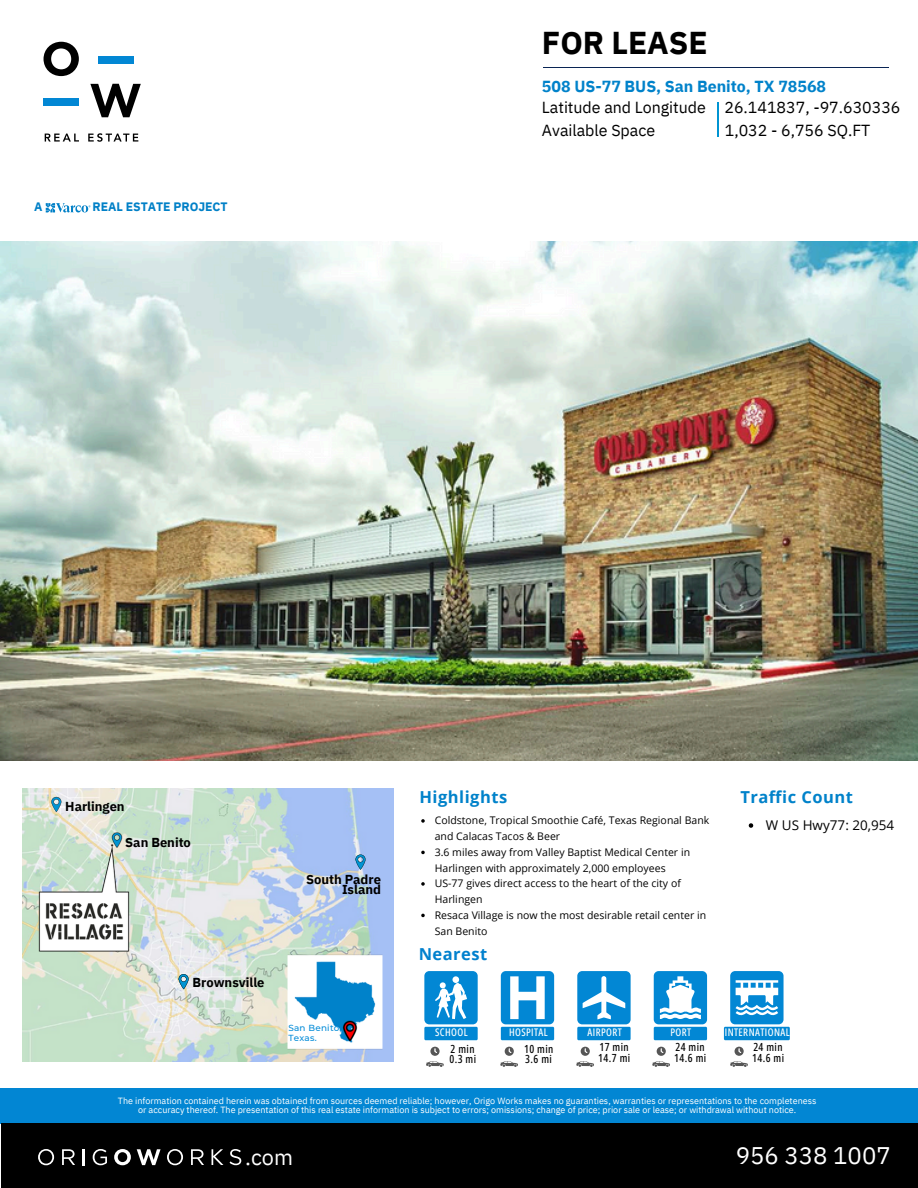
<style>
.page{position:relative;width:918px;height:1188px;background:#fff}
.page>*{position:absolute;margin:0;border:0;box-sizing:border-box;transform-origin:0 0}
.t1{font:700 31.6px "IBM Plex Sans";color:#000}
.t2{font:24px "IBM Plex Sans";color:#fff}
.t3{font:21.8px "IBM Plex Sans";color:#fff}
.t4{font:700 16.4px "Open Sans";letter-spacing:.03em;color:#0082ca}
.t5{font:700 16.4px "Open Sans";letter-spacing:.03em;color:#0281ce}
.t6{font:16px/21px "IBM Plex Sans";color:#000}
.t7{font:13.4px "Open Sans";letter-spacing:.005em;color:#000}
.t8{font:700 13px/10.8px "IBM Plex Sans";color:#000;text-align:right}
.t9{font:700 12.2px "IBM Plex Sans";letter-spacing:-.005em;color:#0080c7}
.t10{font:500 11.2px/10.4px "Open Sans Condensed";letter-spacing:.04em;color:#000}
.t11{font:10.4px/15.8px "Open Sans";color:#000}
.t12{font:500 10.4px "Open Sans Condensed";letter-spacing:.04em;color:#fff}
.t13{font:9px/9px "IBM Plex Sans";color:#fff;text-align:center}
.t14{font:500 8.8px/10.2px "Montserrat";letter-spacing:.03em;color:#028bd8}
.s1{font-weight:700;color:#0082ca}
</style>
<div class="page">
<img style="left:0;top:242px;width:918px;height:519px">
<svg style="left:46px;top:203px;width:45px;height:9px"></svg>
<div style="left:424px;top:971px;width:54px;height:53px;background:#0287d4;border-radius:5px"></div>
<div style="left:452px;top:976px;width:7px;height:7px;background:#fff;border-radius:50%"></div>
<svg style="left:435px;top:982px;width:32px;height:37px"></svg>
<div style="left:424px;top:1027px;width:54px;height:13px;background:#0287d4"></div>
<svg style="left:426px;top:1047px;width:18px;height:20px"></svg>
<svg style="left:500px;top:1047px;width:18px;height:20px"></svg>
<div style="left:501px;top:971px;width:53px;height:53px;background:#0287d4;border-radius:5px"></div>
<svg style="left:510px;top:976px;width:35px;height:43px"></svg>
<div style="left:501px;top:1027px;width:53px;height:13px;background:#0287d4"></div>
<svg style="left:576px;top:1047px;width:18px;height:20px"></svg>
<div style="left:577px;top:971px;width:53px;height:53px;background:#0287d4;border-radius:5px"></div>
<svg style="left:582px;top:976px;width:43px;height:43px"></svg>
<div style="left:577px;top:1027px;width:53px;height:13px;background:#0287d4"></div>
<svg style="left:652px;top:1047px;width:18px;height:20px"></svg>
<div style="left:654px;top:971px;width:53px;height:53px;background:#0287d4;border-radius:5px"></div>
<svg style="left:660px;top:976px;width:41px;height:43px"></svg>
<div style="left:654px;top:1027px;width:53px;height:13px;background:#0287d4"></div>
<svg style="left:730px;top:1047px;width:18px;height:20px"></svg>
<div style="left:730px;top:971px;width:53px;height:53px;background:#0287d4;border-radius:5px"></div>
<div style="left:724px;top:1027px;width:66px;height:13px;background:#0287d4"></div>
<svg style="left:735px;top:980px;width:43px;height:35px"></svg>
<img style="left:23px;top:789px;width:370px;height:273px">
<svg style="left:51px;top:797px;width:10px;height:15px"></svg>
<svg style="left:44px;top:42px;width:35px;height:34px"></svg>
<svg style="left:90px;top:84px;width:51px;height:33px"></svg>
<div style="left:98px;top:56px;width:35px;height:8px;background:#0287d4"></div>
<div style="left:44px;top:98px;width:35px;height:8px;background:#0287d4"></div>
<img style="left:31px;top:825px;width:105px;height:134px">
<svg style="left:45px;top:134px;width:34px;height:8px"></svg>
<svg style="left:88px;top:133px;width:50px;height:9px"></svg>
<svg style="left:179px;top:974px;width:10px;height:15px"></svg>
<img style="left:280px;top:947px;width:110px;height:110px">
<svg style="left:356px;top:855px;width:10px;height:15px"></svg>
<div style="left:0;top:1088px;width:917px;height:36px;background:#0286d3"></div>
<div style="left:1px;top:1123px;width:916px;height:65px;background:#000"></div>
<svg style="left:38px;top:1149px;width:16px;height:16px"></svg>
<svg style="left:62px;top:1149px;width:13px;height:16px"></svg>
<svg style="left:83px;top:1149px;width:1px;height:16px"></svg>
<svg style="left:93px;top:1149px;width:14px;height:16px"></svg>
<svg style="left:114px;top:1149px;width:17px;height:16px"></svg>
<svg style="left:137px;top:1149px;width:24px;height:16px"></svg>
<svg style="left:167px;top:1149px;width:16px;height:16px"></svg>
<svg style="left:191px;top:1149px;width:13px;height:16px"></svg>
<svg style="left:211px;top:1149px;width:12px;height:16px"></svg>
<svg style="left:229px;top:1149px;width:12px;height:16px"></svg>
<svg style="left:749px;top:823px;width:4px;height:5px"></svg>
<svg style="left:421px;top:819px;width:4px;height:4px"></svg>
<svg style="left:421px;top:851px;width:4px;height:3px"></svg>
<svg style="left:421px;top:882px;width:4px;height:4px"></svg>
<svg style="left:421px;top:914px;width:4px;height:3px"></svg>
<hr style="left:543px;top:67px;width:346px;height:1px;background:#092454">
<hr style="left:717px;top:102px;width:2px;height:35px;background:#0094d2">
<p class="t1" style="left:542px;top:21px;width:167px">FOR LEASE</p>
<h5 class="t9" style="left:34px;top:199px;width:10px">A</h5>
<h5 class="t9" style="left:92px;top:199px;width:137px">REAL ESTATE PROJECT</h5>
<p class="t6" style="left:542px;top:76px;width:360px"><span class="s1">508 US-77 BUS, San Benito, TX 78568<br></span>Latitude and Longitude 26.141837, -97.630336</p>
<p class="t6" style="left:542px;top:119px;width:115px">Available Space</p>
<p class="t6" style="left:725px;top:119px;width:147px">1,032 - 6,756 SQ.FT</p>
<p class="t8" style="left:65px;top:800px;width:61px">Harlingen</p>
<h4 class="t8" style="left:125px;top:836px;width:67px">San Benito</h4>
<p class="t8" style="left:306px;top:873px;width:76px">South Padre<br>Island</p>
<p class="t8" style="left:193px;top:977px;width:73px">Brownsville</p>
<p class="t14" style="left:288px;top:1023px;width:55px">San Benito,<br>Texas.</p>
<p class="t4" style="left:419px;top:785px;width:89px">Highlights</p>
<h6 class="t4" style="left:740px;top:785px;width:114px">Traffic Count</h6>
<p class="t7" style="left:766px;top:816px;width:130px">W US Hwy77: 20,954</p>
<p class="t11" style="left:435px;top:812px;width:276px">Coldstone, Tropical Smoothie Café, Texas Regional Bank and Calacas Tacos &amp; Beer</p>
<p class="t11" style="left:435px;top:844px;width:257px">3.6 miles away from Valley Baptist Medical Center in<br>Harlingen with approximately 2,000 employees</p>
<p class="t11" style="left:435px;top:875px;width:248px">US-77 gives direct access to the heart of the city of<br>Harlingen</p>
<p class="t11" style="left:435px;top:907px;width:273px">Resaca Village is now the most desirable retail center in<br>San Benito</p>
<h3 class="t5" style="left:419px;top:942px;width:70px">Nearest</h3>
<h4 class="t12" style="left:435px;top:1025px;width:34px">SCHOOL</h4>
<p class="t12" style="left:509px;top:1025px;width:40px">HOSPITAL</p>
<p class="t12" style="left:587px;top:1025px;width:36px">AIRPORT</p>
<p class="t12" style="left:670px;top:1025px;width:22px">PORT</p>
<p class="t12" style="left:725px;top:1025px;width:66px">INTERNATIONAL</p>
<p class="t10" style="left:449px;top:1043px;width:28px">2 min<br>0.3 mi</p>
<p class="t10" style="left:524px;top:1043px;width:31px">10 min<br>3.6 mi</p>
<p class="t10" style="left:598px;top:1042px;width:34px">17 min<br>14.7 mi</p>
<p class="t10" style="left:674px;top:1042px;width:34px">24 min<br>14.6 mi</p>
<h4 class="t10" style="left:752px;top:1042px;width:34px">24 min<br>14.6 mi</h4>
<p class="t13" style="left:118px;top:1096px;width:700px">The information contained herein was obtained from sources deemed reliable; however, Origo Works makes no guaranties, warranties or representations to the completeness or accuracy thereof. The presentation of this real estate information is subject to errors; omissions; change of price; prior sale or lease; or withdrawal without notice.</p>
<p class="t3" style="left:245px;top:1143px;width:49px">.com</p>
<p class="t2" style="left:736px;top:1139px;width:156px">956 338 1007</p>
</div>
